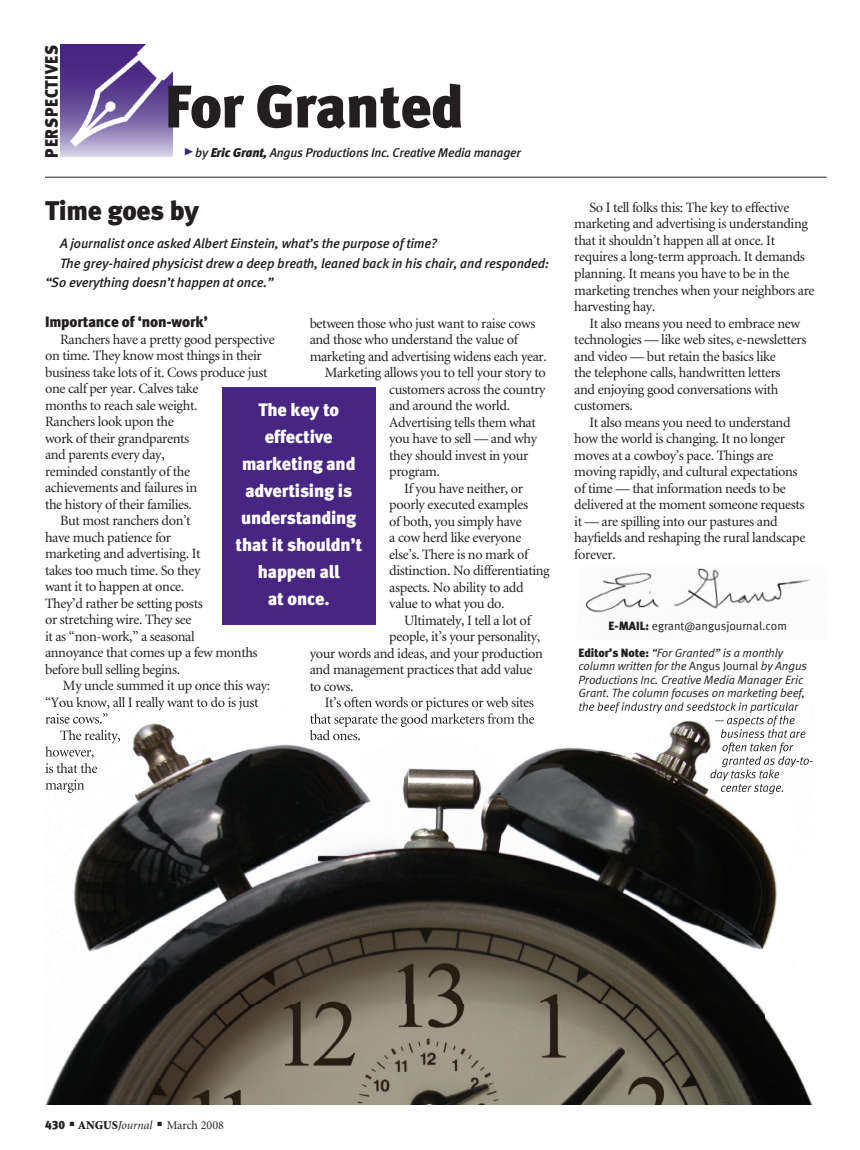
<style>
.page{position:relative;width:860px;height:1150px;background:#fff}
.page>*{position:absolute;margin:0;border:0;box-sizing:border-box;transform-origin:0 0}
.t1{font:60px "Meta Black LF";letter-spacing:-.015em;color:#231f20}
.t2{font:27px "Meta Black LF";letter-spacing:-.01em;color:#231f20}
.t3{font:18px/27px "Meta Black LF";letter-spacing:-.01em;color:#fff;text-align:center}
.t4{font:18px "Meta Black LF";letter-spacing:.045em;color:#231f20;scale:.9 1}
.t5{font:15px "Meta Black LF";letter-spacing:-.01em;color:#231f20}
.t6{font:14.25px "Minion";letter-spacing:-.025em;color:#231f20}
.t7{font:italic 13.5px "Meta Medium LF";letter-spacing:-.01em;color:#231f20}
.t8{font:italic 12.75px "Meta Medium LF";letter-spacing:-.015em;color:#231f20}
.t9{font:italic 12px/13.5px "Meta Normal LF";letter-spacing:-.01em;color:#231f20}
.t10{font:12px "Meta Normal LF";color:#231f20}
.t11{font:12px "Minion";color:#231f20}
.s1{font-family:"Meta Black Caps Expert";font-style:normal;font-size:21px;color:#33297b}
.s2{font-family:"Meta Black LF"}
.s3{font-family:"Meta Black LF";font-style:normal}
.s4{font-family:"Meta Normal";font-style:normal}
.s5{font-weight:900}
.s6{font-style:italic}
</style>
<div class="page">
<img style="left:60px;top:44px;width:113px;height:113px">
<hr style="left:45px;top:177px;width:781px;height:1px;background:#231f20">
<img style="left:585px;top:568px;width:226px;height:59px">
<div style="left:222px;top:387px;width:154px;height:237px;background:#472683"></div>
<img style="left:45px;top:704px;width:768px;height:401px">
<img style="left:46px;top:704px;width:212px;height:6px">
<img style="left:45px;top:713px;width:63px;height:10px">
<img style="left:60px;top:730px;width:61px;height:13px">
<img style="left:45px;top:746px;width:49px;height:12px">
<img style="left:45px;top:763px;width:52px;height:10px">
<img style="left:45px;top:780px;width:39px;height:13px">
<img style="left:325px;top:704px;width:209px;height:6px">
<img style="left:310px;top:713px;width:224px;height:14px">
<img style="left:310px;top:730px;width:50px;height:10px">
<img style="left:579px;top:704px;width:219px;height:9px">
<img style="left:715px;top:715px;width:80px;height:11px">
<img style="left:720px;top:729px;width:85px;height:9px">
<img style="left:722px;top:742px;width:71px;height:11px">
<img style="left:721px;top:756px;width:91px;height:11px">
<img style="left:710px;top:769px;width:69px;height:11px">
<img style="left:721px;top:784px;width:63px;height:10px">
<p class="t4" style="left:41px;top:157px;width:126px;rotate:-90deg">PERSPECTIVES</p>
<p class="t1" style="left:165px;top:70px;width:300px">For Granted</p>
<p class="t8" style="left:183px;top:145px;width:339px"><span class="s1">@</span>by <span class="s2">Eric Grant,</span> Angus Productions Inc. Creative Media manager</p>
<p class="t2" style="left:45px;top:194px;width:155px">Time goes by</p>
<p class="t7" style="left:60px;top:236px;width:378px">A journalist once asked Albert Einstein, what’s the purpose of time?</p>
<p class="t7" style="left:60px;top:255px;width:490px">The grey-haired physicist drew a deep breath, leaned back in his chair, and responded:</p>
<p class="t7" style="left:45px;top:275px;width:230px">“So everything doesn’t happen at once.”</p>
<p class="t5" style="left:45px;top:313px;width:164px">Importance of ‘non-work’</p>
<p class="t6" style="left:60px;top:332px;width:216px">Ranchers have a pretty good perspective</p>
<p class="t6" style="left:45px;top:349px;width:218px">on time. They know most things in their</p>
<p class="t6" style="left:45px;top:365px;width:224px">business take lots of it. Cows produce just</p>
<p class="t6" style="left:45px;top:382px;width:155px">one calf per year. Calves take</p>
<p class="t6" style="left:45px;top:398px;width:154px">months to reach sale weight.</p>
<p class="t6" style="left:45px;top:415px;width:130px">Ranchers look upon the</p>
<p class="t6" style="left:45px;top:431px;width:146px">work of their grandparents</p>
<p class="t6" style="left:45px;top:448px;width:121px">and parents every day,</p>
<p class="t6" style="left:45px;top:464px;width:146px">reminded constantly of the</p>
<p class="t6" style="left:45px;top:481px;width:154px">achievements and failures in</p>
<p class="t6" style="left:45px;top:497px;width:148px">the history of their families.</p>
<p class="t6" style="left:60px;top:514px;width:132px">But most ranchers don’t</p>
<p class="t6" style="left:45px;top:530px;width:128px">have much patience for</p>
<p class="t6" style="left:45px;top:547px;width:157px">marketing and advertising. It</p>
<p class="t6" style="left:45px;top:563px;width:157px">takes too much time. So they</p>
<p class="t6" style="left:45px;top:580px;width:141px">want it to happen at once.</p>
<p class="t6" style="left:45px;top:596px;width:159px">They’d rather be setting posts</p>
<p class="t6" style="left:45px;top:613px;width:148px">or stretching wire. They see</p>
<p class="t6" style="left:45px;top:629px;width:151px">it as “non-work,” a seasonal</p>
<p class="t6" style="left:45px;top:646px;width:214px">annoyance that comes up a few months</p>
<p class="t6" style="left:45px;top:662px;width:137px">before bull selling begins.</p>
<p class="t6" style="left:63px;top:679px;width:209px">My uncle summed it up once this way:</p>
<p class="t6" style="left:45px;top:695px;width:215px">“You know, all I really want to do is just</p>
<p class="t6" style="left:309px;top:316px;width:227px">between those who just want to raise cows</p>
<p class="t6" style="left:309px;top:332px;width:210px">and those who understand the value of</p>
<p class="t6" style="left:309px;top:349px;width:239px">marketing and advertising widens each year.</p>
<p class="t6" style="left:324px;top:365px;width:223px">Marketing allows you to tell your story to</p>
<p class="t6" style="left:389px;top:382px;width:158px">customers across the country</p>
<p class="t6" style="left:389px;top:398px;width:122px">and around the world.</p>
<p class="t6" style="left:389px;top:415px;width:148px">Advertising tells them what</p>
<p class="t6" style="left:389px;top:431px;width:149px">you have to sell — and why</p>
<p class="t6" style="left:389px;top:448px;width:141px">they should invest in your</p>
<p class="t6" style="left:389px;top:464px;width:52px">program.</p>
<p class="t6" style="left:404px;top:481px;width:120px">If you have neither, or</p>
<p class="t6" style="left:389px;top:497px;width:140px">poorly executed examples</p>
<p class="t6" style="left:389px;top:514px;width:134px">of both, you simply have</p>
<p class="t6" style="left:389px;top:530px;width:133px">a cow herd like everyone</p>
<p class="t6" style="left:389px;top:547px;width:140px">else’s. There is no mark of</p>
<p class="t6" style="left:389px;top:563px;width:162px">distinction. No differentiating</p>
<p class="t6" style="left:389px;top:580px;width:136px">aspects. No ability to add</p>
<p class="t6" style="left:389px;top:596px;width:117px">value to what you do.</p>
<p class="t6" style="left:404px;top:613px;width:128px">Ultimately, I tell a lot of</p>
<p class="t6" style="left:389px;top:629px;width:153px">people, it’s your personality,</p>
<p class="t6" style="left:310px;top:646px;width:235px">your words and ideas, and your production</p>
<p class="t6" style="left:310px;top:662px;width:224px">and management practices that add value</p>
<p class="t6" style="left:310px;top:679px;width:46px">to cows.</p>
<p class="t6" style="left:325px;top:695px;width:211px">It’s often words or pictures or web sites</p>
<p class="t3" style="left:235px;top:396px;width:128px">The key to effective marketing and advertising is understanding that it shouldn’t happen all<br>at once.</p>
<p class="t6" style="left:589px;top:200px;width:201px">So I tell folks this: The key to effective</p>
<p class="t6" style="left:574px;top:217px;width:235px">marketing and advertising is understanding</p>
<p class="t6" style="left:574px;top:233px;width:202px">that it shouldn’t happen all at once. It</p>
<p class="t6" style="left:574px;top:250px;width:232px">requires a long-term approach. It demands</p>
<p class="t6" style="left:574px;top:266px;width:217px">planning. It means you have to be in the</p>
<p class="t6" style="left:574px;top:283px;width:242px">marketing trenches when your neighbors are</p>
<p class="t6" style="left:574px;top:299px;width:82px">harvesting hay.</p>
<p class="t6" style="left:589px;top:316px;width:212px">It also means you need to embrace new</p>
<p class="t6" style="left:574px;top:332px;width:234px">technologies — like web sites, e-newsletters</p>
<p class="t6" style="left:574px;top:349px;width:203px">and video — but retain the basics like</p>
<p class="t6" style="left:574px;top:365px;width:208px">the telephone calls, handwritten letters</p>
<p class="t6" style="left:574px;top:382px;width:206px">and enjoying good conversations with</p>
<p class="t6" style="left:574px;top:398px;width:60px">customers.</p>
<p class="t6" style="left:589px;top:415px;width:203px">It also means you need to understand</p>
<p class="t6" style="left:574px;top:431px;width:212px">how the world is changing. It no longer</p>
<p class="t6" style="left:574px;top:448px;width:201px">moves at a cowboy’s pace. Things are</p>
<p class="t6" style="left:574px;top:464px;width:225px">moving rapidly, and cultural expectations</p>
<p class="t6" style="left:574px;top:481px;width:213px">of time — that information needs to be</p>
<p class="t6" style="left:574px;top:497px;width:232px">delivered at the moment someone requests</p>
<p class="t6" style="left:574px;top:514px;width:205px">it — are spilling into our pastures and</p>
<p class="t6" style="left:574px;top:530px;width:232px">hayfields and reshaping the rural landscape</p>
<p class="t6" style="left:574px;top:547px;width:43px">forever.</p>
<p class="t10" style="left:608px;top:618px;width:180px"><span class="s2">E-MAIL:</span> egrant@angusjournal.com</p>
<p class="t9" style="left:578px;top:645px;width:230px"><span class="s3">Editor’s Note:</span> “For Granted” is a monthly column written for the <span class="s4">Angus Journal</span> by Angus Productions Inc. Creative Media Manager Eric Grant. The column focuses on marketing beef,</p>
<p class="t11" style="left:45px;top:1118px;width:180px"><span class="s2">430</span> ■ <span class="s5">ANGUS</span><span class="s6">Journal</span> ■ March 2008</p>
</div>
